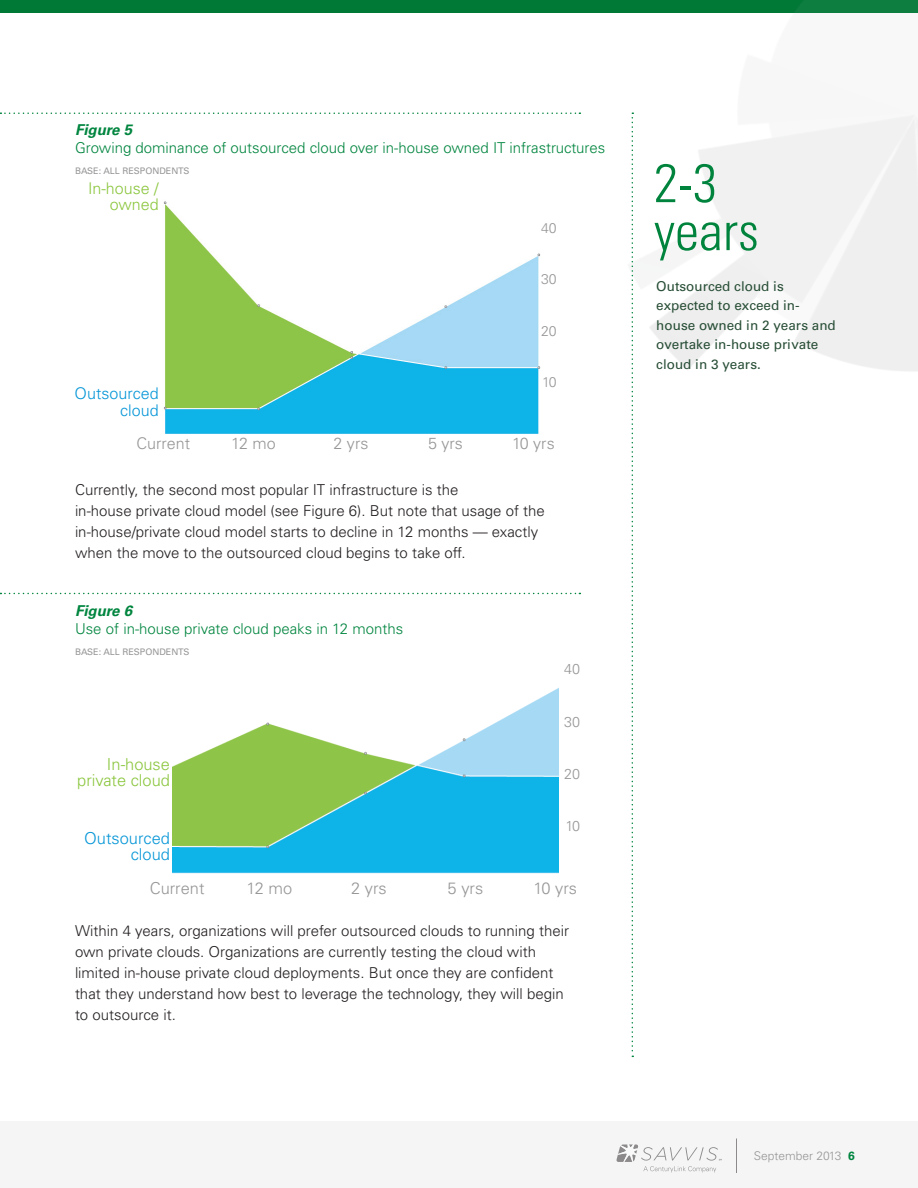
<style>
.page{position:relative;width:918px;height:1188px;background:#fff}
.page>*{position:absolute;margin:0;border:0;box-sizing:border-box;transform-origin:0 0}
.t1{font:300 condensed 54px/48px "Univers LT";color:#00843d}
.t2{font:300 16.5px "Univers LT";color:#969696}
.t3{font:300 16.5px "Univers LT";color:#8bc63e}
.t4{font:300 16.5px/16.5px "Univers LT";color:#0696d7;text-align:right}
.t5{font:300 16.05px "Univers LT";color:#969696}
.t6{font:300 16.05px/16px "Univers LT";color:#0696d7;text-align:right}
.t7{font:300 16.05px/16px "Univers LT";color:#8bc63e;text-align:right}
.t8{font:300 15px/21px "Univers LT";color:#231f20}
.t9{font:300 15px "Univers LT";color:#00853f}
.t10{font:italic 700 15px "Univers LT";color:#00853f}
.t11{font:300 14.4px "Univers LT";color:#969696}
.t12{font:300 14.1px "Univers LT";color:#969696}
.t13{font:13.5px/19.5px "Univers LT";color:#284e36}
.t14{font:300 12px "Univers LT";color:#969696}
.t15{font:9px "Univers LT";color:#969696}
.s1{font-weight:700;color:#00853f}
</style>
<div class="page">
<div style="left:0;top:1121px;width:918px;height:67px;background:#f5f5f5"></div>
<svg style="left:616px;top:1144px;width:106px;height:28px"></svg>
<hr style="left:736px;top:1138px;width:1px;height:35px;background:#231f20">
<div style="left:0;top:0;width:918px;height:14px;background:#007836"></div>
<svg style="left:0;top:112px;width:399px;height:2px"></svg>
<svg style="left:0;top:593px;width:399px;height:1px"></svg>
<img style="left:172px;top:687px;width:387px;height:187px">
<img style="left:163px;top:201px;width:236px;height:233px">
<img style="left:399px;top:0;width:519px;height:594px">
<svg style="left:632px;top:112px;width:1px;height:945px"></svg>
<p class="t10" style="left:75px;top:121px;width:59px">Figure 5</p>
<p class="t9" style="left:75px;top:139px;width:532px">Growing dominance of outsourced cloud over in-house owned IT infrastructures</p>
<p class="t15" style="left:75px;top:166px;width:116px">BASE: ALL RESPONDENTS</p>
<p class="t7" style="left:88px;top:181px;width:72px">In-house / owned</p>
<p class="t6" style="left:75px;top:386px;width:86px">Outsourced cloud</p>
<p class="t12" style="left:541px;top:220px;width:17px">40</p>
<p class="t12" style="left:541px;top:271px;width:17px">30</p>
<p class="t12" style="left:541px;top:322px;width:17px">20</p>
<p class="t12" style="left:542px;top:373px;width:16px">10</p>
<p class="t5" style="left:137px;top:433px;width:55px">Current</p>
<p class="t5" style="left:231px;top:433px;width:46px">12 mo</p>
<p class="t5" style="left:334px;top:433px;width:36px">2 yrs</p>
<p class="t5" style="left:428px;top:433px;width:36px">5 yrs</p>
<p class="t5" style="left:512px;top:433px;width:44px">10 yrs</p>
<p class="t8" style="left:75px;top:479px;width:385px">Currently, the second most popular IT infrastructure is the</p>
<p class="t8" style="left:75px;top:500px;width:471px">in-house private cloud model (see Figure 6). But note that usage of the</p>
<p class="t8" style="left:75px;top:521px;width:465px">in-house/private cloud model starts to decline in 12 months — exactly when the move to the outsourced cloud begins to take off.</p>
<p class="t10" style="left:75px;top:601px;width:59px">Figure 6</p>
<p class="t9" style="left:75px;top:619px;width:330px">Use of in-house private cloud peaks in 12 months</p>
<p class="t15" style="left:75px;top:646px;width:116px">BASE: ALL RESPONDENTS</p>
<p class="t3" style="left:107px;top:754px;width:65px">In-house</p>
<p class="t3" style="left:77px;top:770px;width:94px">private cloud</p>
<p class="t4" style="left:84px;top:830px;width:87px">Outsourced cloud</p>
<p class="t11" style="left:564px;top:661px;width:17px">40</p>
<p class="t11" style="left:564px;top:713px;width:17px">30</p>
<p class="t11" style="left:564px;top:765px;width:17px">20</p>
<p class="t11" style="left:565px;top:817px;width:16px">10</p>
<p class="t2" style="left:150px;top:878px;width:56px">Current</p>
<p class="t2" style="left:246px;top:878px;width:47px">12 mo</p>
<p class="t2" style="left:351px;top:878px;width:37px">2 yrs</p>
<p class="t2" style="left:448px;top:878px;width:37px">5 yrs</p>
<p class="t2" style="left:534px;top:878px;width:45px">10 yrs</p>
<p class="t8" style="left:75px;top:920px;width:496px">Within 4 years, organizations will prefer outsourced clouds to running their own private clouds. Organizations are currently testing the cloud with limited in-house private cloud deployments. But once they are confident that they understand how best to leverage the technology, they will begin to outsource it.</p>
<p class="t1" style="left:654px;top:159px;width:106px">2-3 years</p>
<p class="t13" style="left:656px;top:276px;width:181px">Outsourced cloud is expected to exceed in&shy;house owned in 2 years and overtake in-house private cloud in 3 years.</p>
<p class="t14" style="left:754px;top:1149px;width:103px">September 2013 <span class="s1">6</span></p>
</div>
